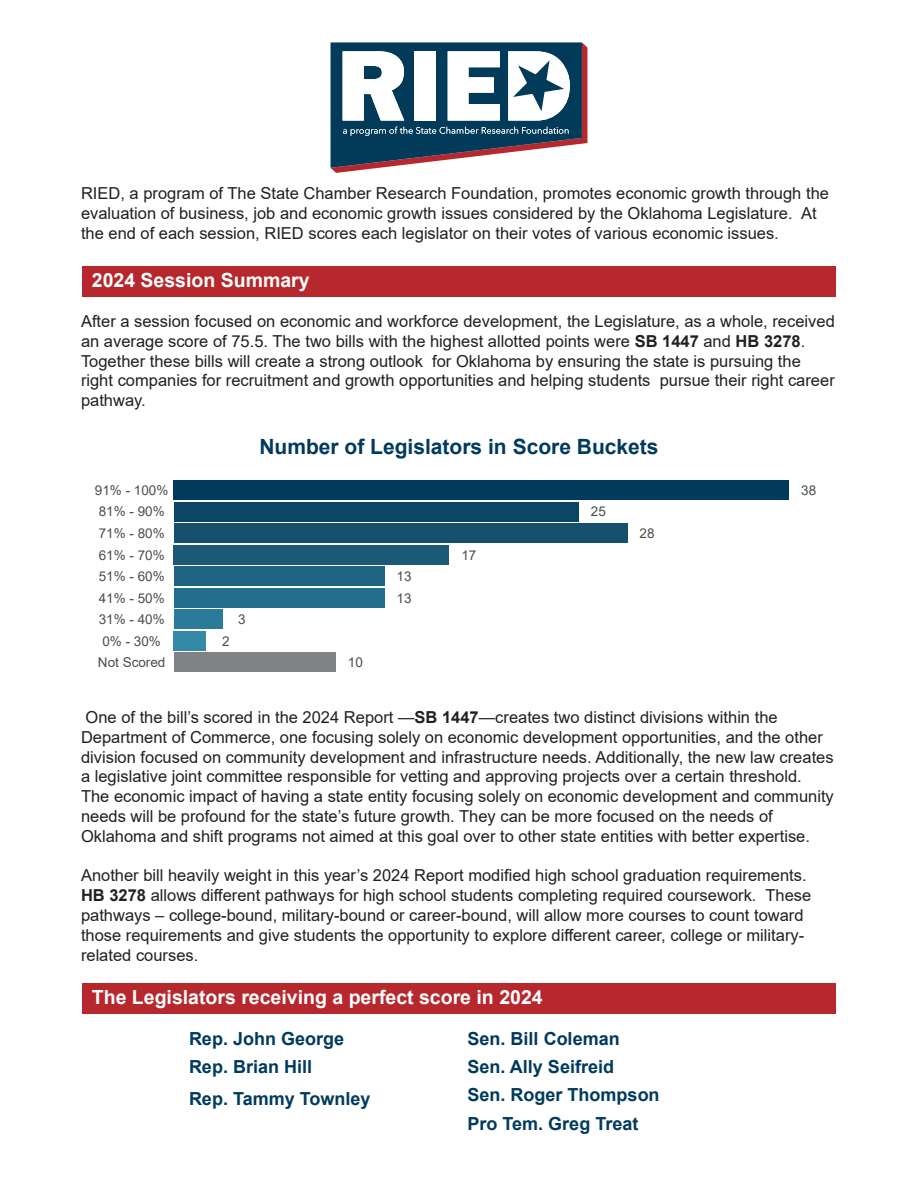
<style>
.page{position:relative;width:918px;height:1188px;background:#fff}
.page>*{position:absolute;margin:0;border:0;box-sizing:border-box;transform-origin:0 0}
.t1{font:700 21px "Arial";color:#003a5d}
.t2{font:700 19.5px "Arial";color:#fff}
.t3{font:700 18px "Arial";color:#003a5d}
.t4{font:16.5px/19.8px "Arial";color:#231f20}
.t5{font:13.5px "Arial";color:#4b4c4d}
.s1{font-weight:700}
</style>
<div class="page">
<div style="left:82px;top:983px;width:754px;height:30px;background:#b6282d"></div>
<div style="left:82px;top:267px;width:754px;height:30px;background:#b6282d"></div>
<div style="left:174px;top:653px;width:162px;height:19px;background:#808285"></div>
<div style="left:174px;top:631px;width:32px;height:19px;background:#3489a7"></div>
<div style="left:174px;top:610px;width:48px;height:19px;background:#2a7b9a"></div>
<div style="left:174px;top:588px;width:210px;height:19px;background:#216e8d"></div>
<div style="left:174px;top:566px;width:210px;height:20px;background:#1e6381"></div>
<div style="left:174px;top:545px;width:275px;height:19px;background:#1b5976"></div>
<div style="left:174px;top:523px;width:453px;height:20px;background:#17506e"></div>
<div style="left:174px;top:502px;width:405px;height:19px;background:#0c4664"></div>
<div style="left:174px;top:480px;width:615px;height:20px;background:#003a5d"></div>
<svg style="left:331px;top:42px;width:256px;height:131px"></svg>
<p class="t4" style="left:81px;top:183px;width:750px">RIED, a program of The State Chamber Research Foundation, promotes economic growth through the evaluation of business, job and economic growth issues considered by the Oklahoma Legislature. At the end of each session, RIED scores each legislator on their votes of various economic issues.</p>
<p class="t2" style="left:92px;top:267px;width:219px">2024 Session Summary</p>
<p class="t4" style="left:81px;top:311px;width:755px">After a session focused on economic and workforce development, the Legislature, as a whole, received an average score of 75.5. The two bills with the highest allotted points were <span class="s1">SB 1447</span> and <span class="s1">HB 3278</span>.<br>Together these bills will create a strong outlook for Oklahoma by ensuring the state is pursuing the right companies for recruitment and growth opportunities and helping students pursue their right career pathway.</p>
<p class="t1" style="left:259px;top:432px;width:401px">Number of Legislators in Score Buckets</p>
<p class="t5" style="left:95px;top:481px;width:75px">91% - 100%</p>
<p class="t5" style="left:801px;top:481px;width:17px">38</p>
<p class="t5" style="left:99px;top:502px;width:68px">81% - 90%</p>
<p class="t5" style="left:591px;top:502px;width:17px">25</p>
<p class="t5" style="left:99px;top:524px;width:68px">71% - 80%</p>
<p class="t5" style="left:640px;top:524px;width:17px">28</p>
<p class="t5" style="left:99px;top:545px;width:68px">61% - 70%</p>
<p class="t5" style="left:461px;top:545px;width:17px">17</p>
<p class="t5" style="left:99px;top:567px;width:68px">51% - 60%</p>
<p class="t5" style="left:397px;top:567px;width:17px">13</p>
<p class="t5" style="left:99px;top:589px;width:68px">41% - 50%</p>
<p class="t5" style="left:397px;top:589px;width:17px">13</p>
<p class="t5" style="left:99px;top:610px;width:68px">31% - 40%</p>
<p class="t5" style="left:238px;top:610px;width:9px">3</p>
<p class="t5" style="left:102px;top:632px;width:60px">0% - 30%</p>
<p class="t5" style="left:222px;top:632px;width:9px">2</p>
<p class="t5" style="left:98px;top:653px;width:69px">Not Scored</p>
<p class="t5" style="left:348px;top:653px;width:17px">10</p>
<p class="t4" style="left:81px;top:707px;width:754px">One of the bill’s scored in the 2024 Report —<span class="s1">SB 1447</span>—creates two distinct divisions within the Department of Commerce, one focusing solely on economic development opportunities, and the other division focused on community development and infrastructure needs. Additionally, the new law creates a legislative joint committee responsible for vetting and approving projects over a certain threshold.<br>The economic impact of having a state entity focusing solely on economic development and community needs will be profound for the state’s future growth. They can be more focused on the needs of Oklahoma and shift programs not aimed at this goal over to other state entities with better expertise.</p>
<p class="t4" style="left:81px;top:866px;width:732px">Another bill heavily weight in this year’s 2024 Report modified high school graduation requirements.<br><span class="s1">HB 3278</span> allows different pathways for high school students completing required coursework. These pathways – college-bound, military-bound or career-bound, will allow more courses to count toward those requirements and give students the opportunity to explore different career, college or military&shy;related courses.</p>
<p class="t2" style="left:92px;top:983px;width:452px">The Legislators receiving a perfect score in 2024</p>
<p class="t3" style="left:189px;top:1026px;width:157px">Rep. John George</p>
<p class="t3" style="left:189px;top:1054px;width:125px">Rep. Brian Hill</p>
<p class="t3" style="left:189px;top:1086px;width:183px">Rep. Tammy Townley</p>
<p class="t3" style="left:468px;top:1026px;width:154px">Sen. Bill Coleman</p>
<p class="t3" style="left:468px;top:1054px;width:148px">Sen. Ally Seifreid</p>
<p class="t3" style="left:468px;top:1082px;width:194px">Sen. Roger Thompson</p>
<p class="t3" style="left:468px;top:1111px;width:172px">Pro Tem. Greg Treat</p>
</div>
